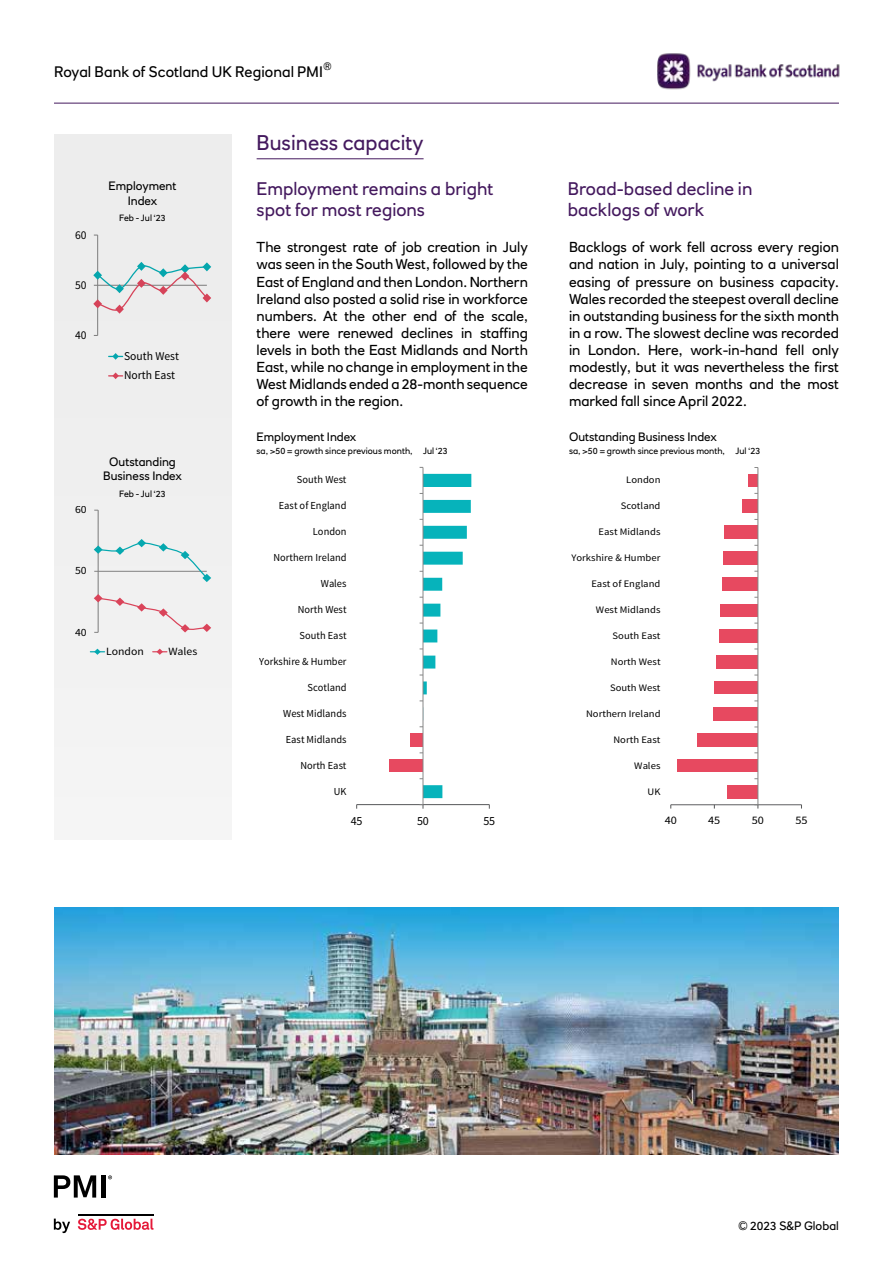
<style>
.page{position:relative;width:893px;height:1263px;background:#fff}
.page>*{position:absolute;margin:0;border:0;box-sizing:border-box;transform-origin:0 0}
.t1{font:21px "RN House Sans";color:#44195e}
.t2{font:18px/21.6px "RN House Sans";color:#44195e}
.t3{font:15px "RN House Sans";letter-spacing:.005em;color:#000}
.t4{font:14.25px/17.1px "RN House Sans";color:#000;text-align:justify}
.t5{font:12.45px "Source Sans Pro";color:#000}
.t6{font:12px/14.4px "RN House Sans";color:#000;text-align:center}
.t7{font:12px/19.4px "Source Sans Pro";color:#000}
.t8{font:11.55px "Source Sans Pro";letter-spacing:-.005em;color:#000;scale:1.07 1}
.t9{font:11.1px "Source Sans Pro";color:#000;scale:1.06 1}
.t10{font:10.65px "Source Sans Pro";letter-spacing:.005em;color:#000}
.t11{font:10.5px "RN House Sans";color:#000}
.t12{font:9.9px "Source Sans Pro";letter-spacing:.005em;color:#000;scale:1.07 1}
.t13{font:9px "RN House Sans";color:#000}
</style>
<div class="page">
<hr style="left:54px;top:103px;width:785px;height:1px;background:#44195e">
<svg style="left:54px;top:1218px;width:16px;height:15px"></svg>
<svg style="left:78px;top:1218px;width:75px;height:12px"></svg>
<hr style="left:78px;top:1213px;width:75px;height:2px;background:#000">
<svg style="left:54px;top:1175px;width:42px;height:22px"></svg>
<div style="left:101px;top:1175px;width:5px;height:22px;background:#000"></div>
<svg style="left:108px;top:1175px;width:4px;height:4px"></svg>
<img style="left:658px;top:53px;width:182px;height:37px">
<div style="left:54px;top:134px;width:177px;height:706px;background:#ededed"></div>
<hr style="left:257px;top:159px;width:167px;height:1px;background:#44195e">
<img style="left:54px;top:908px;width:785px;height:246px">
<div style="left:727px;top:785px;width:31px;height:13px;background:#e74960"></div>
<div style="left:677px;top:759px;width:81px;height:13px;background:#e74960"></div>
<div style="left:697px;top:733px;width:61px;height:13px;background:#e74960"></div>
<div style="left:714px;top:707px;width:44px;height:13px;background:#e74960"></div>
<div style="left:714px;top:681px;width:44px;height:13px;background:#e74960"></div>
<div style="left:716px;top:655px;width:42px;height:13px;background:#e74960"></div>
<div style="left:720px;top:630px;width:38px;height:13px;background:#e74960"></div>
<div style="left:720px;top:604px;width:38px;height:13px;background:#e74960"></div>
<div style="left:722px;top:578px;width:36px;height:13px;background:#e74960"></div>
<div style="left:723px;top:552px;width:35px;height:13px;background:#e74960"></div>
<div style="left:724px;top:526px;width:34px;height:13px;background:#e74960"></div>
<div style="left:743px;top:500px;width:15px;height:13px;background:#e74960"></div>
<div style="left:748px;top:474px;width:10px;height:13px;background:#e74960"></div>
<hr style="left:671px;top:804px;width:130px;height:1px;background:#58595b">
<hr style="left:757px;top:467px;width:1px;height:338px;background:#868686">
<div style="left:389px;top:759px;width:34px;height:13px;background:#e74960"></div>
<div style="left:411px;top:733px;width:12px;height:13px;background:#e74960"></div>
<hr style="left:357px;top:804px;width:132px;height:1px;background:#58595b">
<hr style="left:423px;top:467px;width:1px;height:338px;background:#868686">
<svg style="left:420px;top:804px;width:4px;height:5px"></svg>
<svg style="left:420px;top:474px;width:51px;height:324px"></svg>
<hr style="left:97px;top:235px;width:1px;height:100px;background:#868686">
<svg style="left:93px;top:262px;width:118px;height:52px"></svg>
<svg style="left:109px;top:353px;width:14px;height:7px"></svg>
<svg style="left:109px;top:372px;width:14px;height:7px"></svg>
<hr style="left:98px;top:510px;width:1px;height:122px;background:#868686">
<svg style="left:94px;top:539px;width:117px;height:43px"></svg>
<svg style="left:94px;top:594px;width:117px;height:39px"></svg>
<svg style="left:90px;top:649px;width:15px;height:6px"></svg>
<svg style="left:153px;top:649px;width:14px;height:6px"></svg>
<p class="t11" style="left:323px;top:59px;width:10px">®</p>
<p class="t3" style="left:54px;top:63px;width:271px">Royal Bank of Scotland UK Regional PMI</p>
<p class="t7" style="left:75px;top:225px;width:13px">60</p>
<p class="t7" style="left:75px;top:275px;width:13px">50</p>
<p class="t7" style="left:75px;top:325px;width:13px">40</p>
<p class="t6" style="left:109px;top:179px;width:69px">Employment<br>Index</p>
<p class="t13" style="left:119px;top:212px;width:48px">Feb - Jul ‘23</p>
<p class="t7" style="left:124px;top:346px;width:56px">South West<br>North East</p>
<p class="t9" style="left:75px;top:503px;width:13px">60</p>
<p class="t6" style="left:103px;top:454px;width:80px">Outstanding<br>Business Index</p>
<p class="t13" style="left:119px;top:488px;width:48px">Feb - Jul ‘23</p>
<p class="t9" style="left:75px;top:564px;width:13px">50</p>
<p class="t9" style="left:75px;top:625px;width:13px">40</p>
<p class="t9" style="left:106px;top:644px;width:37px">London</p>
<p class="t9" style="left:168px;top:644px;width:29px">Wales</p>
<h1 class="t1" style="left:257px;top:130px;width:168px">Business capacity</h1>
<p class="t2" style="left:257px;top:177px;width:238px">Employment remains a bright spot for most regions</p>
<p class="t2" style="left:568px;top:177px;width:186px">Broad-based decline in backlogs of work</p>
<p class="t4" style="left:257px;top:239px;width:273px">The strongest rate of job creation in July was seen in the South West, followed by the East of England and then London. Northern Ireland also posted a solid rise in workforce numbers. At the other end of the scale, there were renewed declines in staffing levels in both the East Midlands and North East, while no change in employment in the West Midlands ended a 28-month sequence of growth in the region.</p>
<p class="t4" style="left:569px;top:239px;width:271px">Backlogs of work fell across every region and nation in July, pointing to a universal easing of pressure on business capacity.<br>Wales recorded the steepest overall decline in outstanding business for the sixth month in a row. The slowest decline was recorded in London. Here, work-in-hand fell only modestly, but it was nevertheless the first decrease in seven months and the most marked fall since April 2022.</p>
<p class="t6" style="left:257px;top:429px;width:101px">Employment Index</p>
<p class="t13" style="left:257px;top:445px;width:193px">sa, &gt;50 = growth since previous month, Jul ‘23</p>
<p class="t6" style="left:569px;top:429px;width:149px">Outstanding Business Index</p>
<p class="t13" style="left:569px;top:445px;width:193px">sa, &gt;50 = growth since previous month, Jul ‘23</p>
<p class="t10" style="left:297px;top:473px;width:51px">South West</p>
<p class="t12" style="left:626px;top:474px;width:34px">London</p>
<p class="t10" style="left:279px;top:499px;width:69px">East of England</p>
<p class="t12" style="left:621px;top:500px;width:39px">Scotland</p>
<p class="t10" style="left:313px;top:525px;width:35px">London</p>
<p class="t12" style="left:599px;top:526px;width:59px">East Midlands</p>
<p class="t10" style="left:273px;top:551px;width:75px">Northern Ireland</p>
<p class="t12" style="left:571px;top:552px;width:85px">Yorkshire &amp; Humber</p>
<p class="t10" style="left:321px;top:577px;width:27px">Wales</p>
<p class="t12" style="left:591px;top:578px;width:66px">East of England</p>
<p class="t10" style="left:298px;top:603px;width:50px">North West</p>
<p class="t12" style="left:596px;top:603px;width:62px">West Midlands</p>
<p class="t10" style="left:299px;top:629px;width:49px">South East</p>
<p class="t12" style="left:613px;top:629px;width:46px">South East</p>
<p class="t10" style="left:259px;top:655px;width:89px">Yorkshire &amp; Humber</p>
<p class="t12" style="left:611px;top:655px;width:48px">North West</p>
<p class="t10" style="left:307px;top:681px;width:41px">Scotland</p>
<p class="t12" style="left:610px;top:681px;width:49px">South West</p>
<p class="t10" style="left:283px;top:707px;width:65px">West Midlands</p>
<p class="t12" style="left:586px;top:707px;width:71px">Northern Ireland</p>
<p class="t10" style="left:286px;top:733px;width:62px">East Midlands</p>
<p class="t12" style="left:613px;top:733px;width:45px">North East</p>
<p class="t10" style="left:300px;top:759px;width:48px">North East</p>
<p class="t12" style="left:634px;top:759px;width:26px">Wales</p>
<p class="t10" style="left:334px;top:785px;width:14px">UK</p>
<p class="t12" style="left:648px;top:785px;width:14px">UK</p>
<p class="t5" style="left:351px;top:813px;width:13px">45</p>
<p class="t5" style="left:417px;top:813px;width:13px">50</p>
<p class="t5" style="left:483px;top:813px;width:13px">55</p>
<p class="t8" style="left:665px;top:812px;width:13px">40</p>
<p class="t8" style="left:708px;top:812px;width:13px">45</p>
<p class="t8" style="left:752px;top:812px;width:13px">50</p>
<p class="t8" style="left:795px;top:812px;width:13px">55</p>
<p class="t6" style="left:739px;top:1218px;width:102px">© 2023 S&amp;P Global</p>
</div>
